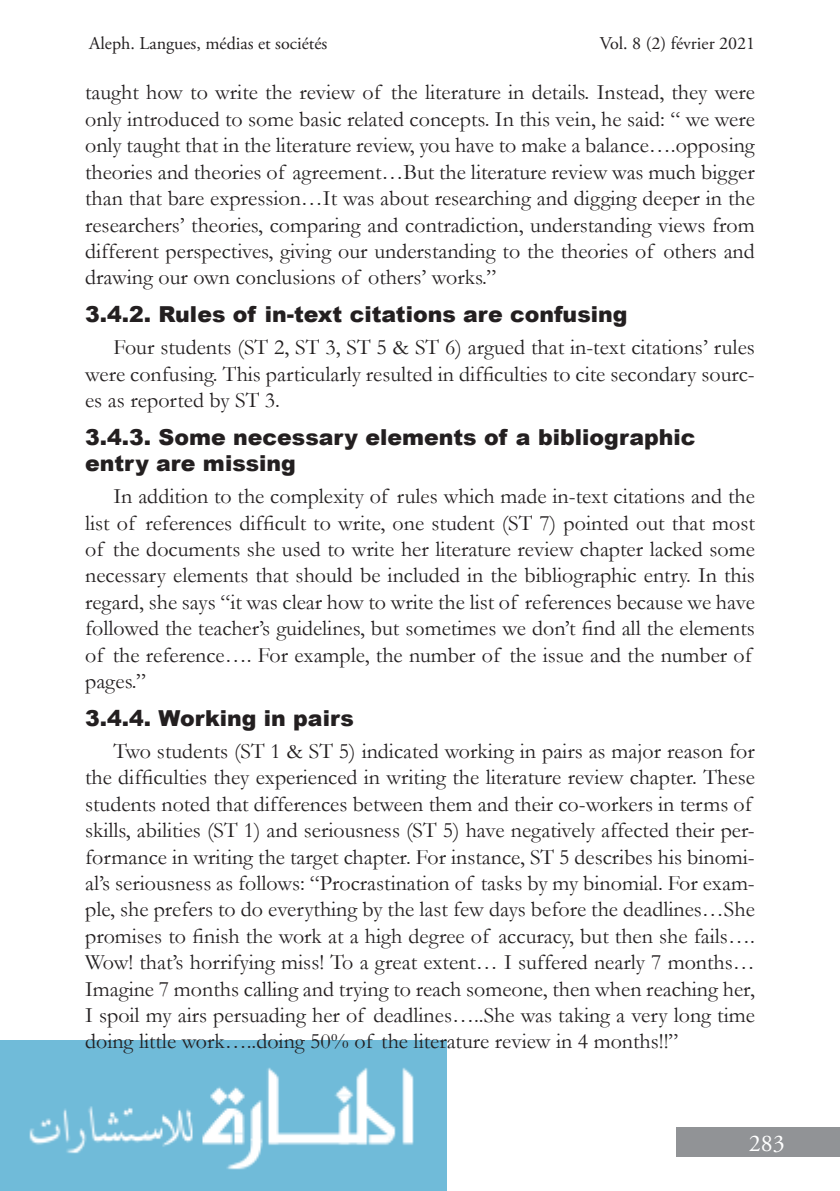
<style>
.page{position:relative;width:840px;height:1191px;background:#fff}
.page>*{position:absolute;margin:0;border:0;box-sizing:border-box;transform-origin:0 0}
.t1{font:24px "Adobe Garamond Pro";color:#fff}
.Normal-fr{font:22px/26.4px "Garamond";color:#231f20;text-align:justify}
.Titre_2{font:900 22px/26.4px "Arial";color:#231f20}
.t2{font:18px "Adobe Garamond Pro";color:#231f20}
</style>
<div class="page">
<img style="left:0;top:1041px;width:446px;height:150px">
<div style="left:676px;top:1127px;width:163px;height:30px;background:#919396"></div>
<p class="t2" style="left:89px;top:33px;width:239px">Aleph. Langues, médias et sociétés</p>
<p class="t2" style="left:599px;top:33px;width:157px">Vol. 8 (2) février 2021</p>
<p class="Normal-fr" style="left:85px;top:79px;width:671px">taught how to write the review of the literature in details. Instead, they were only introduced to some basic related concepts. In this vein, he said: “ we were only taught that in the literature review, you have to make a balance….opposing theories and theories of agreement…But the literature review was much bigger than that bare expression…It was about researching and digging deeper in the researchers’ theories, comparing and contradiction, understanding views from different perspectives, giving our understanding to the theories of others and drawing our own conclusions of others’ works.”</p>
<p class="Titre_2" style="left:85px;top:300px;width:543px">3.4.2. Rules of in-text citations are confusing</p>
<p class="Normal-fr" style="left:85px;top:334px;width:671px;text-indent:28px">Four students (ST 2, ST 3, ST 5 &amp; ST 6) argued that in-text citations’ rules were confusing. This particularly resulted in difficulties to cite secondary sourc&shy;es as reported by ST 3.</p>
<p class="Titre_2" style="left:85px;top:423px;width:611px">3.4.3. Some necessary elements of a bibliographic entry are missing</p>
<p class="Normal-fr" style="left:85px;top:483px;width:671px;text-align:left;text-indent:28px">In addition to the complexity of rules which made in-text citations and the list of references difficult to write, one student (ST 7) pointed out that most of the documents she used to write her literature review chapter lacked some necessary elements that should be included in the bibliographic entry. In this regard, she says “it was clear how to write the list of references because we have followed the teacher’s guidelines, but sometimes we don’t find all the elements of the reference…. For example, the number of the issue and the number of pages.”</p>
<p class="Titre_2" style="left:85px;top:704px;width:270px">3.4.4. Working in pairs</p>
<p class="Normal-fr" style="left:85px;top:737px;width:671px;text-align:left;text-indent:28px">Two students (ST 1 &amp; ST 5) indicated working in pairs as major reason for the difficulties they experienced in writing the literature review chapter. These students noted that differences between them and their co-workers in terms of skills, abilities (ST 1) and seriousness (ST 5) have negatively affected their per&shy;formance in writing the target chapter. For instance, ST 5 describes his binomi&shy;al’s seriousness as follows: “Procrastination of tasks by my binomial. For exam&shy;ple, she prefers to do everything by the last few days before the deadlines…She promises to finish the work at a high degree of accuracy, but then she fails….<br>Wow! that’s horrifying miss! To a great extent… I suffered nearly 7 months… Imagine 7 months calling and trying to reach someone, then when reaching her, I spoil my airs persuading her of deadlines…..She was taking a very long time doing little work…..doing 50% of the literature review in 4 months!!”</p>
<p class="t1" style="left:748px;top:1128px;width:37px">283</p>
</div>
